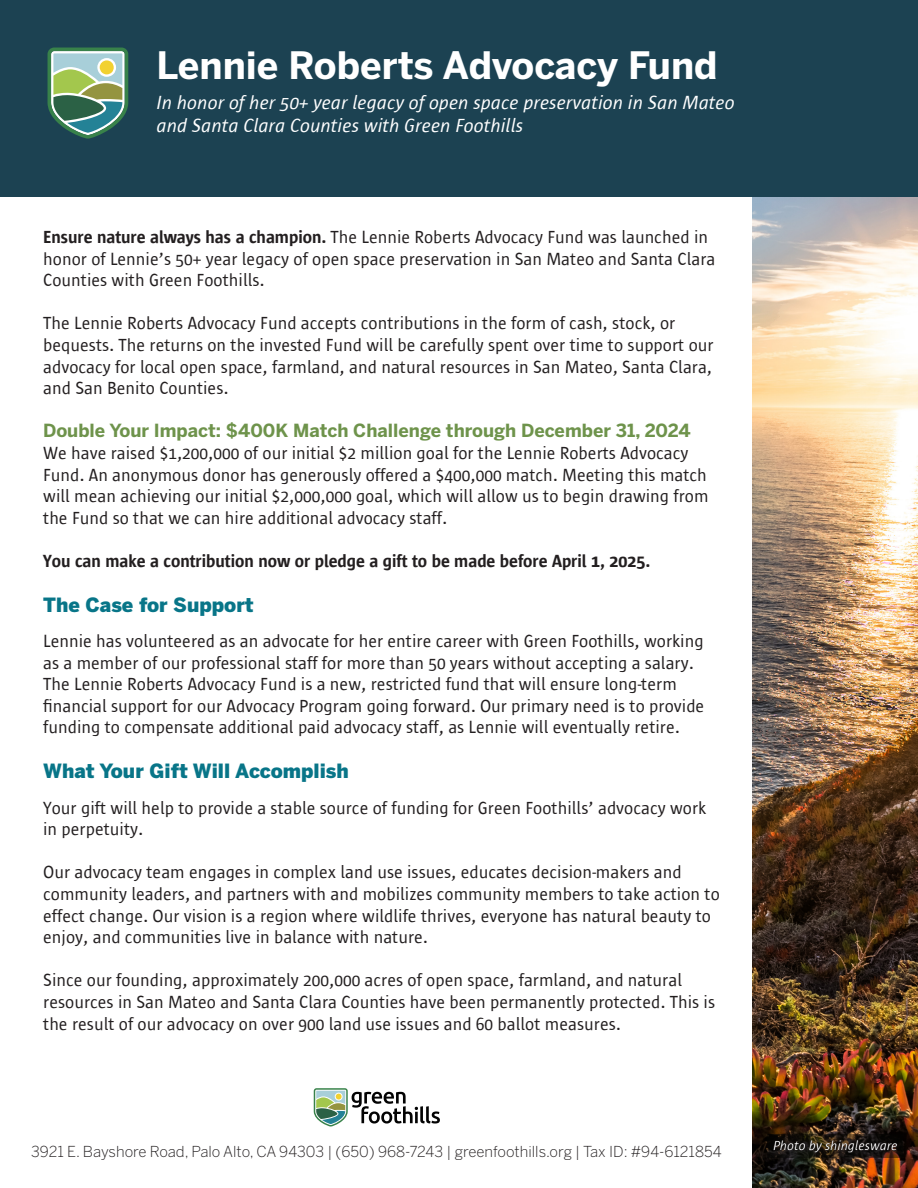
<style>
.page{position:relative;width:918px;height:1188px;background:#fff}
.page>*{position:absolute;margin:0;border:0;box-sizing:border-box;transform-origin:0 0}
.t1{font:700 37.5px "Benton Sans";color:#fff}
.t2{font:italic 19.5px/23.4px "Sun Sans";color:#fff}
.t3{font:900 19.5px "Benton Sans";color:#087588}
.t4{font:18px/21.6px "Sun Sans";color:#231f20}
.t5{font:600 18px "Sun Sans";color:#231f20}
.t6{font:700 18px "Benton Sans";color:#6e934b}
.t7{font:300 15px "Benton Sans";color:#231f20}
.t8{font:italic 13.5px "Sun Sans";color:#fff}
.s1{font-weight:600}
</style>
<div class="page">
<img style="left:753px;top:197px;width:165px;height:991px">
<svg style="left:314px;top:1088px;width:126px;height:39px"></svg>
<div style="left:0;top:0;width:918px;height:197px;background:#1c4252"></div>
<svg style="left:48px;top:48px;width:80px;height:91px;background:#7aa186"></svg>
<img style="left:760px;top:1127px;width:151px;height:40px">
<div style="left:751px;top:1138px;width:167px;height:23px;background:#fff;opacity:.75"></div>
<p class="t1" style="left:157px;top:43px;width:562px">Lennie Roberts Advocacy Fund</p>
<p class="t2" style="left:157px;top:91px;width:580px">In honor of her 50+ year legacy of open space preservation in San Mateo and Santa Clara Counties with Green Foothills</p>
<p class="t4" style="left:43px;top:226px;width:674px"><span class="s1">Ensure nature always has a champion.</span> The Lennie Roberts Advocacy Fund was launched in honor of Lennie’s 50+ year legacy of open space preservation in San Mateo and Santa Clara<br>Counties with Green Foothills.</p>
<p class="t4" style="left:43px;top:313px;width:672px">The Lennie Roberts Advocacy Fund accepts contributions in the form of cash, stock, or bequests. The returns on the invested Fund will be carefully spent over time to support our advocacy for local open space, farmland, and natural resources in San Mateo, Santa Clara, and San Benito Counties.</p>
<p class="t6" style="left:43px;top:420px;width:649px">Double Your Impact: $400K Match Challenge through December 31, 2024</p>
<p class="t4" style="left:43px;top:442px;width:667px">We have raised $1,200,000 of our initial $2 million goal for the Lennie Roberts Advocacy Fund. An anonymous donor has generously offered a $400,000 match. Meeting this match will mean achieving our initial $2,000,000 goal, which will allow us to begin drawing from the Fund so that we can hire additional advocacy staff.</p>
<p class="t5" style="left:43px;top:552px;width:609px">You can make a contribution now or pledge a gift to be made before April 1, 2025.</p>
<p class="t3" style="left:43px;top:593px;width:212px">The Case for Support</p>
<p class="t4" style="left:43px;top:631px;width:663px">Lennie has volunteered as an advocate for her entire career with Green Foothills, working as a member of our professional staff for more than 50 years without accepting a salary.<br>The Lennie Roberts Advocacy Fund is a new, restricted fund that will ensure long-term financial support for our Advocacy Program going forward. Our primary need is to provide funding to compensate additional paid advocacy staff, as Lennie will eventually retire.</p>
<p class="t3" style="left:43px;top:760px;width:307px">What Your Gift Will Accomplish</p>
<p class="t4" style="left:43px;top:797px;width:665px">Your gift will help to provide a stable source of funding for Green Foothills’ advocacy work in perpetuity.</p>
<p class="t4" style="left:43px;top:862px;width:678px">Our advocacy team engages in complex land use issues, educates decision-makers and community leaders, and partners with and mobilizes community members to take action to effect change. Our vision is a region where wildlife thrives, everyone has natural beauty to enjoy, and communities live in balance with nature.</p>
<p class="t4" style="left:43px;top:970px;width:673px">Since our founding, approximately 200,000 acres of open space, farmland, and natural resources in San Mateo and Santa Clara Counties have been permanently protected. This is the result of our advocacy on over 900 land use issues and 60 ballot measures.</p>
<p class="t7" style="left:31px;top:1142px;width:692px">3921 E. Bayshore Road, Palo Alto, CA 94303 | (650) 968-7243 | greenfoothills.org | Tax ID: #94-6121854</p>
<p class="t8" style="left:773px;top:1139px;width:126px">Photo by shinglesware</p>
</div>
